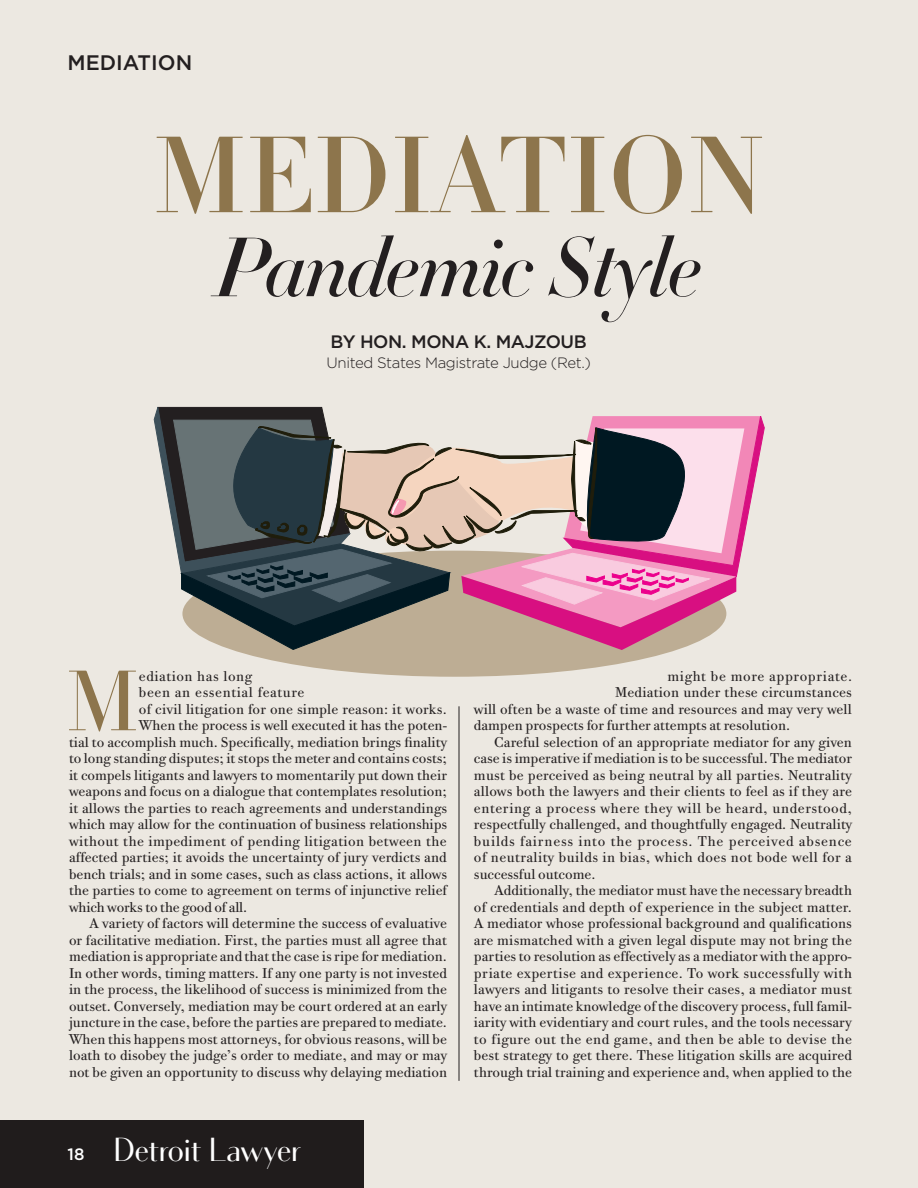
<style>
.page{position:relative;width:918px;height:1188px;background:#ece8e1}
.page>*{position:absolute;margin:0;border:0;box-sizing:border-box;transform-origin:0 0}
.t1{font:500 106.5px "Didot HTF 24";color:#8d754c}
.t2{font:300 84px "Didot HTF 24";color:#8d754c}
.t3{font:italic 500 82.5px "Didot HTF 42";letter-spacing:-.02em;color:#231f20}
.t4{font:33.15px "Bodoni Sans";letter-spacing:-.015em;color:#fff}
.t5{font:500 21px "Gotham HTF";color:#231f20}
.t6{font:500 18px "Gotham HTF";letter-spacing:-.025em;color:#231f20}
.t7{font:300 15px "Gotham HTF";letter-spacing:-.025em;color:#231f20}
.t8{font:14.25px "Bodoni Twe ITC";color:#231f20}
.t9{font:14.25px "Bodoni Twe ITC";letter-spacing:.03em;color:#231f20}
.t10{font:14.25px "Bodoni Twe ITC";letter-spacing:.04em;color:#231f20}
.t11{font:14.25px "Bodoni Twe ITC";letter-spacing:.025em;color:#231f20}
.t12{font:14.25px "Bodoni Twe ITC";letter-spacing:.055em;color:#231f20}
.t13{font:14.25px "Bodoni Twe ITC";letter-spacing:.035em;color:#231f20}
.s1{font-family:"Gotham HTF";font-weight:500;font-size:16.5px}
</style>
<div class="page">
<hr style="left:459px;top:706px;width:1px;height:375px;background:#231f20">
<div style="left:0;top:1120px;width:364px;height:68px;background:#231f20"></div>
<div style="left:182px;top:551px;width:544px;height:126px;background:#bdad94;border-radius:50%"></div>
<svg style="left:154px;top:406px;width:611px;height:244px"></svg>
<h3 class="t5" style="left:68px;top:51px;width:165px">THIRD CIRCUIT</h3>
<h3 class="t5" style="left:68px;top:51px;width:126px">MEDIATION</h3>
<h1 class="t1" style="left:153px;top:110px;width:613px">MEDIATION</h1>
<h3 class="t3" style="left:215px;top:216px;width:488px">Pandemic Style</h3>
<p class="t6" style="left:331px;top:331px;width:258px">BY HON. MONA K. MAJZOUB</p>
<p class="t7" style="left:327px;top:354px;width:266px">United States Magistrate Judge (Ret.)</p>
<h2 class="t2" style="left:66px;top:651px;width:74px">M</h2>
<p class="t13" style="left:139px;top:667px;width:115px">ediation has long</p>
<p class="t10" style="left:139px;top:684px;width:167px">been an essential feature</p>
<p class="t8" style="left:139px;top:700px;width:309px">of civil litigation for one simple reason: it works.</p>
<p class="t8" style="left:139px;top:717px;width:310px">When the process is well executed it has the poten-</p>
<p class="t8" style="left:69px;top:733px;width:380px">tial to accomplish much. Specifically, mediation brings finality</p>
<p class="t8" style="left:69px;top:750px;width:379px">to long standing disputes; it stops the meter and contains costs;</p>
<p class="t8" style="left:69px;top:766px;width:379px">it compels litigants and lawyers to momentarily put down their</p>
<p class="t8" style="left:69px;top:783px;width:380px">weapons and focus on a dialogue that contemplates resolution;</p>
<p class="t8" style="left:69px;top:799px;width:380px">it allows the parties to reach agreements and understandings</p>
<p class="t8" style="left:69px;top:816px;width:380px">which may allow for the continuation of business relationships</p>
<p class="t9" style="left:69px;top:832px;width:379px">without the impediment of pending litigation between the</p>
<p class="t8" style="left:69px;top:849px;width:379px">affected parties; it avoids the uncertainty of jury verdicts and</p>
<p class="t8" style="left:69px;top:865px;width:380px">bench trials; and in some cases, such as class actions, it allows</p>
<p class="t8" style="left:69px;top:882px;width:380px">the parties to come to agreement on terms of injunctive relief</p>
<p class="t8" style="left:69px;top:898px;width:180px">which works to the good of all.</p>
<p class="t8" style="left:89px;top:915px;width:359px">A variety of factors will determine the success of evaluative</p>
<p class="t8" style="left:69px;top:931px;width:379px">or facilitative mediation. First, the parties must all agree that</p>
<p class="t8" style="left:69px;top:948px;width:380px">mediation is appropriate and that the case is ripe for mediation.</p>
<p class="t8" style="left:69px;top:964px;width:379px">In other words, timing matters. If any one party is not invested</p>
<p class="t8" style="left:69px;top:981px;width:380px">in the process, the likelihood of success is minimized from the</p>
<p class="t8" style="left:69px;top:997px;width:380px">outset. Conversely, mediation may be court ordered at an early</p>
<p class="t8" style="left:69px;top:1014px;width:379px">juncture in the case, before the parties are prepared to mediate.</p>
<p class="t8" style="left:69px;top:1030px;width:380px">When this happens most attorneys, for obvious reasons, will be</p>
<p class="t8" style="left:69px;top:1047px;width:380px">loath to disobey the judge’s order to mediate, and may or may</p>
<p class="t8" style="left:69px;top:1063px;width:380px">not be given an opportunity to discuss why delaying mediation</p>
<h3 class="t4" style="left:68px;top:1130px;width:235px"><span class="s1">18</span> Detroit Lawyer</h3>
<p class="t10" style="left:668px;top:667px;width:186px">might be more appropriate.</p>
<p class="t8" style="left:615px;top:684px;width:238px">Mediation under these circumstances</p>
<p class="t8" style="left:474px;top:700px;width:379px">will often be a waste of time and resources and may very well</p>
<p class="t8" style="left:474px;top:717px;width:318px">dampen prospects for further attempts at resolution.</p>
<p class="t8" style="left:494px;top:733px;width:359px">Careful selection of an appropriate mediator for any given</p>
<p class="t8" style="left:474px;top:750px;width:380px">case is imperative if mediation is to be successful. The mediator</p>
<p class="t8" style="left:474px;top:766px;width:379px">must be perceived as being neutral by all parties. Neutrality</p>
<p class="t8" style="left:474px;top:783px;width:379px">allows both the lawyers and their clients to feel as if they are</p>
<p class="t10" style="left:474px;top:799px;width:380px">entering a process where they will be heard, understood,</p>
<p class="t8" style="left:474px;top:816px;width:380px">respectfully challenged, and thoughtfully engaged. Neutrality</p>
<p class="t12" style="left:474px;top:832px;width:379px">builds fairness into the process. The perceived absence</p>
<p class="t9" style="left:474px;top:849px;width:379px">of neutrality builds in bias, which does not bode well for a</p>
<p class="t8" style="left:474px;top:865px;width:123px">successful outcome.</p>
<p class="t8" style="left:494px;top:882px;width:359px">Additionally, the mediator must have the necessary breadth</p>
<p class="t8" style="left:474px;top:898px;width:379px">of credentials and depth of experience in the subject matter.</p>
<p class="t8" style="left:474px;top:915px;width:379px">A mediator whose professional background and qualifications</p>
<p class="t8" style="left:474px;top:931px;width:379px">are mismatched with a given legal dispute may not bring the</p>
<p class="t8" style="left:474px;top:948px;width:379px">parties to resolution as effectively as a mediator with the appro-</p>
<p class="t11" style="left:474px;top:964px;width:379px">priate expertise and experience. To work successfully with</p>
<p class="t8" style="left:474px;top:981px;width:379px">lawyers and litigants to resolve their cases, a mediator must</p>
<p class="t8" style="left:474px;top:997px;width:379px">have an intimate knowledge of the discovery process, full famil-</p>
<p class="t8" style="left:474px;top:1014px;width:379px">iarity with evidentiary and court rules, and the tools necessary</p>
<p class="t9" style="left:474px;top:1030px;width:380px">to figure out the end game, and then be able to devise the</p>
<p class="t8" style="left:474px;top:1047px;width:380px">best strategy to get there. These litigation skills are acquired</p>
<p class="t8" style="left:474px;top:1063px;width:380px">through trial training and experience and, when applied to the</p>
</div>
